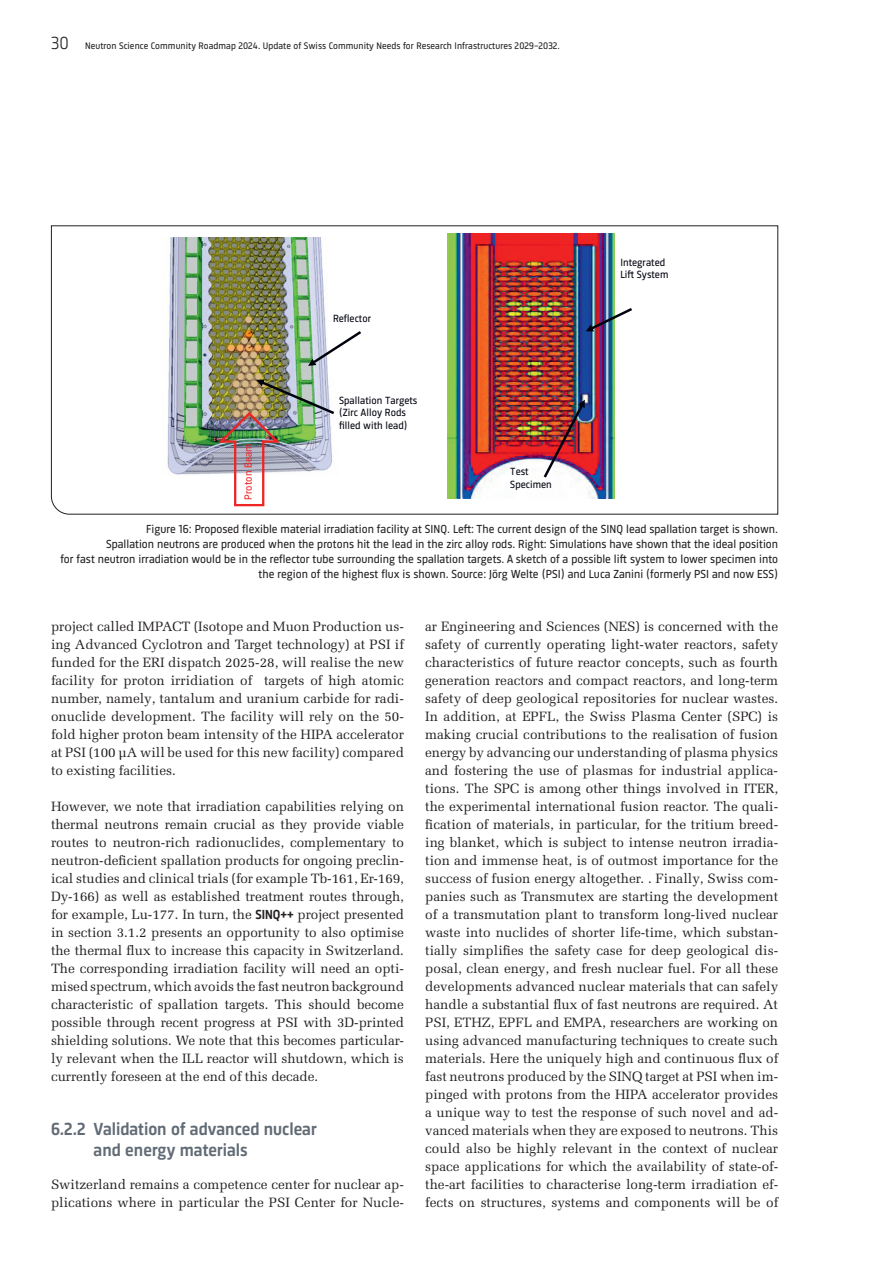
<style>
.page{position:relative;width:893px;height:1263px;background:#fff}
.page>*{position:absolute;margin:0;border:0;box-sizing:border-box;transform-origin:0 0}
.t1{font:500 18px/21px "Sinews Sans Pro";color:#616b75}
.t2{font:13.5px/18px "Melior LT Pro";color:#231f20;text-align:justify}
.t3{font:12px/15px "Sinews Sans Pro";color:#231f20;text-align:right}
.t4{font:10.65px/12.6px "Sinews Sans Pro";color:#00030d}
.t5{font:10.65px "Sinews Sans Pro";color:#ee2523}
.t6{font:9.75px "Sinews Sans Pro";letter-spacing:.005em;color:#231f20}
.s1{font-weight:300;font-size:18px}
.s2{font-family:"Sinews Sans Pro";font-weight:500}
</style>
<div class="page">
<img style="left:51px;top:225px;width:727px;height:290px">
<p class="t6" style="left:51px;top:38px;width:510px"><span class="s1">30</span> Neutron Science Community Roadmap 2024. Update of Swiss Community Needs for Research Infrastructures 2029-2032.</p>
<p class="t5" style="left:241px;top:499px;width:58px;rotate:-90deg">Proton Beam</p>
<p class="t4" style="left:333px;top:311px;width:40px">Reflector</p>
<p class="t4" style="left:339px;top:393px;width:80px">Spallation Targets (Zirc Alloy Rods filled with lead)</p>
<p class="t4" style="left:620px;top:256px;width:50px">Integrated<br>Lift System</p>
<p class="t4" style="left:510px;top:465px;width:43px">Test<br>Specimen</p>
<p class="t3" style="left:60px;top:520px;width:719px">Figure 16: Proposed flexible material irradiation facility at SINQ. Left: The current design of the SINQ lead spallation target is shown.<br>Spallation neutrons are produced when the protons hit the lead in the zirc alloy rods. Right: Simulations have shown that the ideal position<br>for fast neutron irradiation would be in the reflector tube surrounding the spallation targets. A sketch of a possible lift system to lower specimen into the region of the highest flux is shown. Source: Jörg Welte (PSI) and Luca Zanini (formerly PSI and now ESS)</p>
<p class="t2" style="left:51px;top:618px;width:354px">project called IMPACT (Isotope and Muon Production us&shy;ing Advanced Cyclotron and Target technology) at PSI if funded for the ERI dispatch 2025-28, will realise the new facility for proton irridiation of targets of high atomic number, namely, tantalum and uranium carbide for radi&shy;onuclide development. The facility will rely on the 50- fold higher proton beam intensity of the HIPA accelerator at PSI (100 μA will be used for this new facility) compared to existing facilities.</p>
<p class="t2" style="left:51px;top:798px;width:354px">However, we note that irradiation capabilities relying on thermal neutrons remain crucial as they provide viable routes to neutron-rich radionuclides, complementary to neutron-deficient spallation products for ongoing preclin&shy;ical studies and clinical trials (for example Tb-161, Er-169, Dy-166) as well as established treatment routes through, for example, Lu-177. In turn, the <span class="s2">SINQ++</span> project presented in section 3.1.2 presents an opportunity to also optimise the thermal flux to increase this capacity in Switzerland.<br>The corresponding irradiation facility will need an opti&shy;mised spectrum, which avoids the fast neutron background characteristic of spallation targets. This should become possible through recent progress at PSI with 3D-printed shielding solutions. We note that this becomes particular&shy;ly relevant when the ILL reactor will shutdown, which is currently foreseen at the end of this decade.</p>
<h1 class="t1" style="left:94px;top:1117px;width:225px;text-indent:-43px">6.2.2 Validation of advanced nuclear and energy materials</h1>
<p class="t2" style="left:51px;top:1176px;width:354px">Switzerland remains a competence center for nuclear ap&shy;plications where in particular the PSI Center for Nucle-</p>
<p class="t2" style="left:425px;top:618px;width:354px">ar Engineering and Sciences (NES) is concerned with the safety of currently operating light-water reactors, safety characteristics of future reactor concepts, such as fourth generation reactors and compact reactors, and long-term safety of deep geological repositories for nuclear wastes.<br>In addition, at EPFL, the Swiss Plasma Center (SPC) is making crucial contributions to the realisation of fusion energy by advancing our understanding of plasma physics and fostering the use of plasmas for industrial applica&shy;tions. The SPC is among other things involved in ITER, the experimental international fusion reactor. The quali&shy;fication of materials, in particular, for the tritium breed&shy;ing blanket, which is subject to intense neutron irradia&shy;tion and immense heat, is of outmost importance for the success of fusion energy altogether. . Finally, Swiss com&shy;panies such as Transmutex are starting the development of a transmutation plant to transform long-lived nuclear waste into nuclides of shorter life-time, which substan&shy;tially simplifies the safety case for deep geological dis&shy;posal, clean energy, and fresh nuclear fuel. For all these developments advanced nuclear materials that can safely handle a substantial flux of fast neutrons are required. At PSI, ETHZ, EPFL and EMPA, researchers are working on using advanced manufacturing techniques to create such materials. Here the uniquely high and continuous flux of fast neutrons produced by the SINQ target at PSI when im&shy;pinged with protons from the HIPA accelerator provides a unique way to test the response of such novel and ad&shy;vanced materials when they are exposed to neutrons. This could also be highly relevant in the context of nuclear space applications for which the availability of state-of&shy;the-art facilities to characterise long-term irradiation ef&shy;fects on structures, systems and components will be of</p>
</div>
